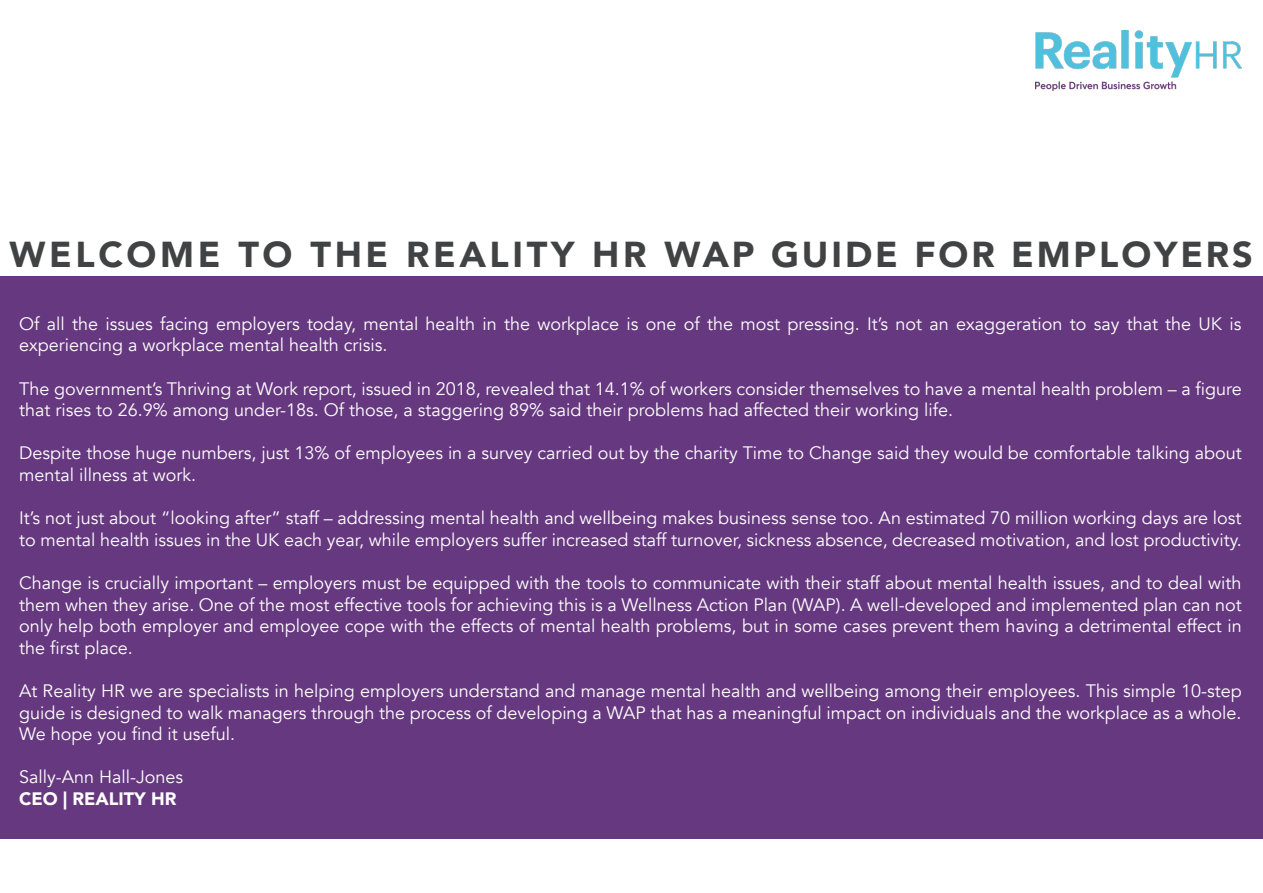
<style>
.page{position:relative;width:1263px;height:893px;background:#fff}
.page>*{position:absolute;margin:0;border:0;box-sizing:border-box;transform-origin:0 0}
.t1{font:900 36px "Avenir";letter-spacing:.09em;color:#414243}
.t2{font:18px/21.6px "Avenir";color:#fff}
.t3{font:900 18px "Avenir";color:#fff}
</style>
<div class="page">
<div style="left:0;top:276px;width:1263px;height:563px;background:#66387f"></div>
<img style="left:1035px;top:30px;width:207px;height:60px">
<p class="t1" style="left:10px;top:224px;width:1245px">WELCOME TO THE REALITY HR WAP GUIDE FOR EMPLOYERS</p>
<p class="t2" style="left:19px;top:313px;width:1224px">Of all the issues facing employers today, mental health in the workplace is one of the most pressing. It’s not an exaggeration to say that the UK is experiencing a workplace mental health crisis.</p>
<p class="t2" style="left:19px;top:378px;width:1224px">The government’s Thriving at Work report, issued in 2018, revealed that 14.1% of workers consider themselves to have a mental health problem – a figure that rises to 26.9% among under-18s. Of those, a staggering 89% said their problems had affected their working life.</p>
<p class="t2" style="left:19px;top:443px;width:1224px">Despite those huge numbers, just 13% of employees in a survey carried out by the charity Time to Change said they would be comfortable talking about mental illness at work.</p>
<p class="t2" style="left:19px;top:507px;width:1224px">It’s not just about “looking after” staff – addressing mental health and wellbeing makes business sense too. An estimated 70 million working days are lost to mental health issues in the UK each year, while employers suffer increased staff turnover, sickness absence, decreased motivation, and lost productivity.</p>
<p class="t2" style="left:19px;top:572px;width:1224px;text-align:justify">Change is crucially important – employers must be equipped with the tools to communicate with their staff about mental health issues, and to deal with them when they arise. One of the most effective tools for achieving this is a Wellness Action Plan (WAP). A well-developed and implemented plan can not only help both employer and employee cope with the effects of mental health problems, but in some cases prevent them having a detrimental effect in the first place.</p>
<p class="t2" style="left:19px;top:680px;width:1224px;text-align:justify">At Reality HR we are specialists in helping employers understand and manage mental health and wellbeing among their employees. This simple 10-step guide is designed to walk managers through the process of developing a WAP that has a meaningful impact on individuals and the workplace as a whole.<br>We hope you find it useful.</p>
<p class="t2" style="left:19px;top:767px;width:166px">Sally-Ann Hall-Jones</p>
<p class="t3" style="left:19px;top:783px;width:159px">CEO | REALITY HR</p>
</div>
